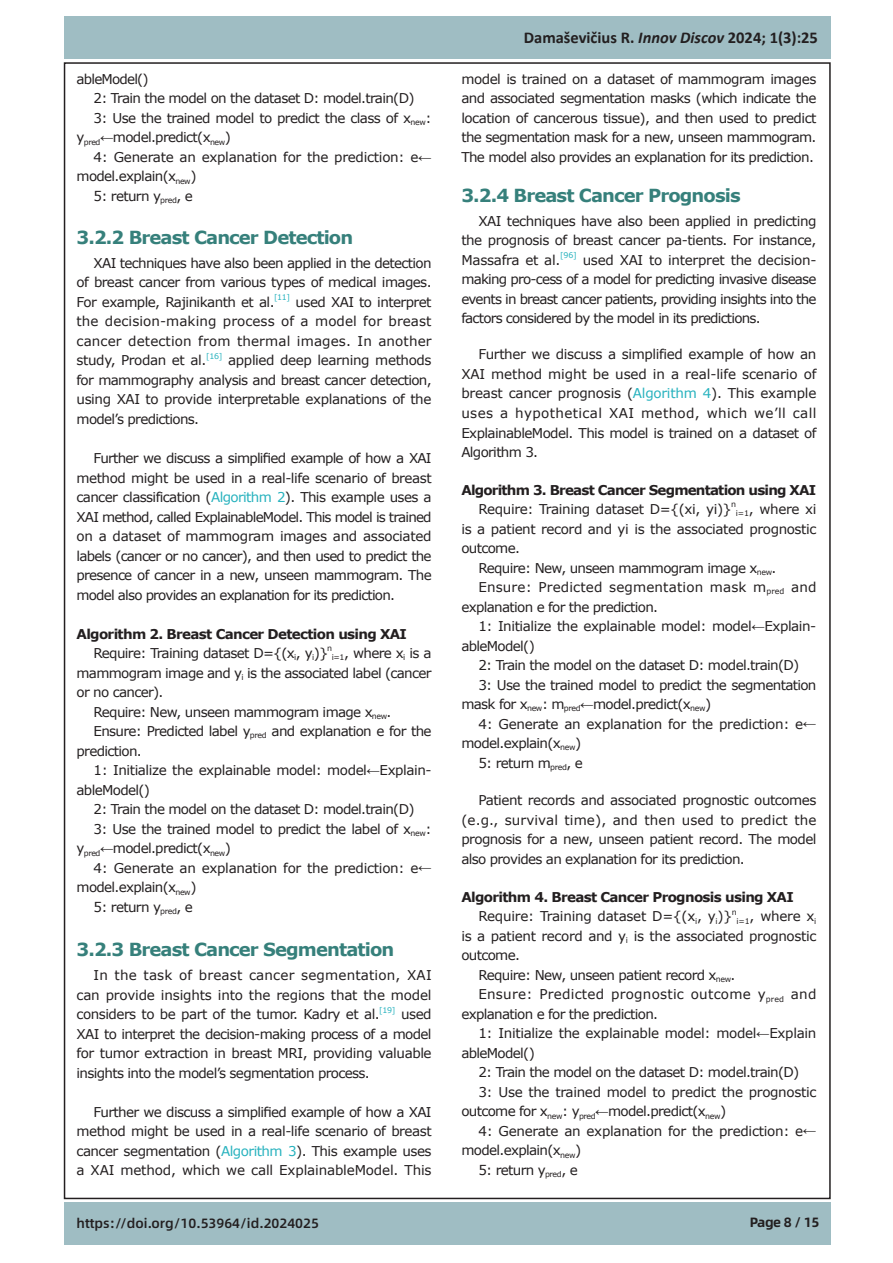
<style>
.page{position:relative;width:893px;height:1263px;background:#fff}
.page>*{position:absolute;margin:0;border:0;box-sizing:border-box;transform-origin:0 0}
.二级标题{font:700 18px "Verdana";letter-spacing:-.05em;color:#36807b}
.t1{font:700 16.5px "Calibri";color:#231f20}
.正文{font:13.5px/19.5px "Verdana";letter-spacing:-.05em;color:#231f20;text-align:justify}
.正文-2{font:13.5px/19.5px "Verdana";letter-spacing:-.02em;color:#231f20}
.正文-3{font:13.5px/19.5px "Verdana";letter-spacing:-.025em;color:#231f20}
.致谢正文部分{font:700 13.5px "Verdana";letter-spacing:-.05em;color:#231f20}
.正文-4{font:13.5px/19.5px "Verdana";letter-spacing:-.03em;color:#231f20}
.正文-5{font:13.5px/19.5px "Verdana";letter-spacing:.02em;color:#231f20}
.正文-6{font:13.5px/19.5px "Verdana";letter-spacing:.01em;color:#231f20}
.t2{font:500 13.5px "Alibaba Sans";color:#231f20}
.t3{font:700 13.5px "Alibaba Sans";letter-spacing:-.03em;color:#231f20}
.正文-7{font:7.8px "Verdana";letter-spacing:-.035em;color:#27b2be}
.正文-8{font:7.8px "Verdana";color:#231f20}
.s1{font-family:"Times New Roman"}
.s2{color:#27b2be}
.s3{font-style:italic}
</style>
<div class="page">
<div style="left:64px;top:17px;width:767px;height:42px;background:#9fbdc3"></div>
<div style="left:64px;top:1202px;width:767px;height:43px;background:#9fbdc3"></div>
<p class="正文" style="left:77px;top:69px;width:74px">ableModel()</p>
<p class="正文" style="left:94px;top:89px;width:323px">2: Train the model on the dataset D: model.train(D)</p>
<p class="正文" style="left:77px;top:108px;width:357px;text-indent:17px">3: Use the trained model to predict the class of x<sub>new</sub>: y<sub>pred</sub><span class="s1">←</span>model.predict(x<sub>new</sub>)</p>
<p class="正文-2" style="left:77px;top:147px;width:357px;text-indent:17px">4: Generate an explanation for the prediction: e<span class="s1">← </span>model.explain(x<sub>new</sub>)</p>
<p class="正文" style="left:94px;top:186px;width:101px">5: return y<sub>pred</sub>, e</p>
<p class="二级标题" style="left:77px;top:225px;width:278px">3.2.2 Breast Cancer Detection</p>
<p class="正文" style="left:77px;top:253px;width:357px;text-indent:17px">XAI techniques have also been applied in the detection of breast cancer from various types of medical images.<br>For example, Rajinikanth et al.</p>
<p class="正文-7" style="left:274px;top:292px;width:18px">[11]</p>
<p class="正文" style="left:77px;top:292px;width:357px;text-indent:219px">used XAI to interpret the decision-making process of a model for breast cancer detection from thermal images. In another study, Prodan et al.</p>
<p class="正文-7" style="left:206px;top:351px;width:18px">[16]</p>
<p class="正文" style="left:77px;top:351px;width:357px;text-indent:152px">applied deep learning methods for mammography analysis and breast cancer detection, using XAI to provide interpretable explanations of the model’s predictions.</p>
<p class="正文" style="left:77px;top:448px;width:357px;text-indent:17px">Further we discuss a simplified example of how a XAI method might be used in a real-life scenario of breast cancer classification (<span class="s2">Algorithm 2</span>). This example uses a XAI method, called ExplainableModel. This model is trained on a dataset of mammogram images and associated labels (cancer or no cancer), and then used to predict the presence of cancer in a new, unseen mammogram. The model also provides an explanation for its prediction.</p>
<p class="致谢正文部分" style="left:77px;top:624px;width:332px">Algorithm 2. Breast Cancer Detection using XAI</p>
<p class="正文" style="left:94px;top:643px;width:340px">Require: Training dataset D={(x<sub>i</sub>, y<sub>i</sub>)} <sub>i=1</sub>, where x<sub>i</sub> is a</p>
<p class="正文-8" style="left:327px;top:643px;width:6px">n</p>
<p class="正文" style="left:77px;top:663px;width:356px">mammogram image and y<sub>i</sub> is the associated label (cancer or no cancer).</p>
<p class="正文" style="left:94px;top:702px;width:299px">Require: New, unseen mammogram image x<sub>new</sub>.</p>
<p class="正文" style="left:77px;top:721px;width:357px;text-indent:17px">Ensure: Predicted label y<sub>pred</sub> and explanation e for the prediction.</p>
<p class="正文" style="left:77px;top:760px;width:357px;text-indent:17px">1: Initialize the explainable model: model<span class="s1">←</span>Explain&shy;ableModel()</p>
<p class="正文" style="left:94px;top:799px;width:323px">2: Train the model on the dataset D: model.train(D)</p>
<p class="正文" style="left:77px;top:819px;width:357px;text-indent:17px">3: Use the trained model to predict the label of x<sub>new</sub>: y<sub>pred</sub><span class="s1">←</span>model.predict(x<sub>new</sub>)</p>
<p class="正文-2" style="left:77px;top:858px;width:357px;text-indent:17px">4: Generate an explanation for the prediction: e<span class="s1">← </span>model.explain(x<sub>new</sub>)</p>
<p class="正文" style="left:94px;top:897px;width:101px">5: return y<sub>pred</sub>, e</p>
<p class="二级标题" style="left:77px;top:937px;width:319px">3.2.3 Breast Cancer Segmentation</p>
<p class="正文" style="left:77px;top:965px;width:357px;text-indent:17px">In the task of breast cancer segmentation, XAI can provide insights into the regions that the model considers to be part of the tumor. Kadry et al.</p>
<p class="正文-7" style="left:379px;top:1004px;width:18px">[19]</p>
<p class="正文" style="left:77px;top:1004px;width:357px;text-indent:325px">used XAI to interpret the decision-making process of a model for tumor extraction in breast MRI, providing valuable insights into the model’s segmentation process.</p>
<p class="正文" style="left:77px;top:1102px;width:357px;text-indent:17px">Further we discuss a simplified example of how a XAI method might be used in a real-life scenario of breast cancer segmentation (<span class="s2">Algorithm 3</span>). This example uses a XAI method, which we call ExplainableModel. This</p>
<p class="t1" style="left:524px;top:26px;width:296px">Damaševičius R. <span class="s3">Innov Discov</span> 2024; 1(3):25</p>
<p class="正文" style="left:461px;top:69px;width:357px">model is trained on a dataset of mammogram images and associated segmentation masks (which indicate the location of cancerous tissue), and then used to predict the segmentation mask for a new, unseen mammogram.<br>The model also provides an explanation for its prediction.</p>
<p class="二级标题" style="left:461px;top:183px;width:281px">3.2.4 Breast Cancer Prognosis</p>
<p class="正文" style="left:461px;top:211px;width:357px;text-indent:17px">XAI techniques have also been applied in predicting the prognosis of breast cancer pa-tients. For instance, Massafra et al.</p>
<p class="正文-7" style="left:560px;top:250px;width:18px">[96]</p>
<p class="正文" style="left:461px;top:250px;width:357px;text-indent:121px">used XAI to interpret the decision&shy;making pro-cess of a model for predicting invasive disease events in breast cancer patients, providing insights into the factors considered by the model in its predictions.</p>
<p class="正文" style="left:461px;top:345px;width:357px;text-indent:17px">Further we discuss a simplified example of how an XAI method might be used in a real-life scenario of breast cancer prognosis (<span class="s2">Algorithm 4</span>). This example uses a hypothetical XAI method, which we’ll call ExplainableModel. This model is trained on a dataset of Algorithm 3.</p>
<p class="致谢正文部分" style="left:461px;top:480px;width:356px">Algorithm 3. Breast Cancer Segmentation using XAI</p>
<p class="正文-3" style="left:478px;top:499px;width:340px">Require: Training dataset D={(xi, yi)} <sub>i=1</sub>, where xi</p>
<p class="正文-8" style="left:731px;top:499px;width:6px">n</p>
<p class="正文-4" style="left:461px;top:519px;width:357px">is a patient record and yi is the associated prognostic outcome.</p>
<p class="正文" style="left:478px;top:558px;width:299px">Require: New, unseen mammogram image x<sub>new</sub>.</p>
<p class="正文-6" style="left:461px;top:577px;width:357px;text-indent:17px">Ensure: Predicted segmentation mask m<sub>pred</sub> and explanation e for the prediction.</p>
<p class="正文" style="left:461px;top:616px;width:357px;text-indent:17px">1: Initialize the explainable model: model<span class="s1">←</span>Explain&shy;ableModel()</p>
<p class="正文" style="left:478px;top:655px;width:323px">2: Train the model on the dataset D: model.train(D)</p>
<p class="正文" style="left:461px;top:675px;width:357px;text-indent:17px">3: Use the trained model to predict the segmentation mask for x<sub>new</sub>: m<sub>pred</sub><span class="s1">←</span>model.predict(x<sub>new</sub>)</p>
<p class="正文-2" style="left:461px;top:714px;width:357px;text-indent:17px">4: Generate an explanation for the prediction: e<span class="s1">← </span>model.explain(x<sub>new</sub>)</p>
<p class="正文" style="left:478px;top:753px;width:106px">5: return m<sub>pred</sub>, e</p>
<p class="正文" style="left:461px;top:790px;width:357px;text-indent:17px">Patient records and associated prognostic outcomes (e.g., survival time), and then used to predict the prognosis for a new, unseen patient record. The model also provides an explanation for its prediction.</p>
<p class="致谢正文部分" style="left:461px;top:887px;width:334px">Algorithm 4. Breast Cancer Prognosis using XAI</p>
<p class="正文-2" style="left:478px;top:906px;width:340px">Require: Training dataset D={(x<sub>i</sub>, y<sub>i</sub>)} <sub>i=1</sub>, where x<sub>i</sub></p>
<p class="正文-8" style="left:732px;top:906px;width:6px">n</p>
<p class="正文-4" style="left:461px;top:926px;width:356px">is a patient record and y<sub>i</sub> is the associated prognostic outcome.</p>
<p class="正文" style="left:478px;top:965px;width:259px">Require: New, unseen patient record x<sub>new</sub>.</p>
<p class="正文-5" style="left:461px;top:984px;width:357px;text-indent:17px">Ensure: Predicted prognostic outcome y<sub>pred</sub> and explanation e for the prediction.</p>
<p class="正文-3" style="left:461px;top:1023px;width:357px;text-indent:17px">1: Initialize the explainable model: model<span class="s1">←</span>Explain ableModel()</p>
<p class="正文" style="left:478px;top:1062px;width:323px">2: Train the model on the dataset D: model.train(D)</p>
<p class="正文-3" style="left:461px;top:1082px;width:357px;text-indent:17px">3: Use the trained model to predict the prognostic outcome for x<sub>new</sub>: y<sub>pred</sub><span class="s1">←</span>model.predict(x<sub>new</sub>)</p>
<p class="正文-2" style="left:461px;top:1121px;width:357px;text-indent:17px">4: Generate an explanation for the prediction: e<span class="s1">← </span>model.explain(x<sub>new</sub>)</p>
<p class="正文" style="left:478px;top:1160px;width:101px">5: return y<sub>pred</sub>, e</p>
<p class="t2" style="left:77px;top:1213px;width:244px">https://doi.org/10.53964/id.2024025</p>
<p class="t3" style="left:750px;top:1211px;width:71px">Page 8 / 15</p>
</div>
